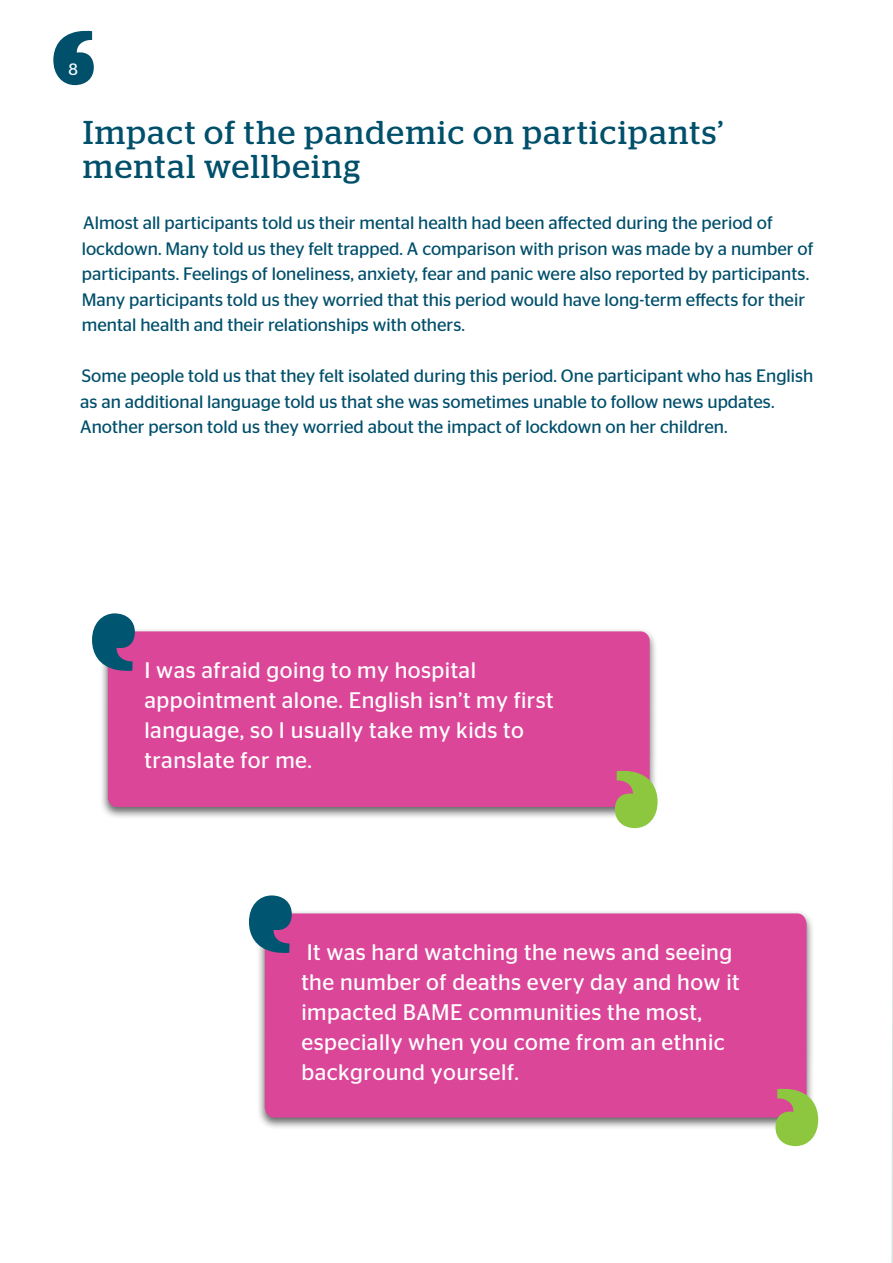
<style>
.page{position:relative;width:893px;height:1263px;background:#fff}
.page>*{position:absolute;margin:0;border:0;box-sizing:border-box;transform-origin:0 0}
.t1{font:33px/34.5px "Stag";letter-spacing:.05em;color:#004f6b}
.t2{font:22.5px/30px "Stag Sans";letter-spacing:.02em;color:#fff}
.t3{font:18px/25.5px "Stag Sans";color:#004f6b}
.t4{font:16.5px "Stag Sans";color:#fafdff}
</style>
<div class="page">
<svg style="left:891px;top:779px;width:2px;height:484px"></svg>
<svg style="left:53px;top:31px;width:41px;height:54px"></svg>
<div style="left:99px;top:628px;width:559px;height:191px;background:#000;opacity:.61"></div>
<div style="left:108px;top:631px;width:542px;height:176px;background:#db4699;border-radius:9px"></div>
<svg style="left:92px;top:613px;width:43px;height:58px"></svg>
<svg style="left:615px;top:771px;width:43px;height:57px"></svg>
<div style="left:256px;top:910px;width:559px;height:220px;background:#000;opacity:.61"></div>
<div style="left:265px;top:913px;width:542px;height:204px;background:#db4699"></div>
<svg style="left:249px;top:895px;width:43px;height:58px;background:#426d8b"></svg>
<svg style="left:775px;top:1088px;width:43px;height:58px;background:#a6bc65"></svg>
<p class="t4" style="left:69px;top:59px;width:11px">8</p>
<h1 class="t1" style="left:83px;top:115px;width:641px">Impact of the pandemic on participants’ mental wellbeing</h1>
<p class="t3" style="left:82px;top:210px;width:733px">Almost all participants told us their mental health had been affected during the period of lockdown. Many told us they felt trapped. A comparison with prison was made by a number of participants. Feelings of loneliness, anxiety, fear and panic were also reported by participants.<br>Many participants told us they worried that this period would have long-term effects for their mental health and their relationships with others.</p>
<p class="t3" style="left:80px;top:363px;width:735px">Some people told us that they felt isolated during this period. One participant who has English as an additional language told us that she was sometimes unable to follow news updates.<br>Another person told us they worried about the impact of lockdown on her children.</p>
<p class="t2" style="left:144px;top:655px;width:411px">I was afraid going to my hospital appointment alone. English isn’t my first language, so I usually take my kids to translate for me.</p>
<p class="t2" style="left:301px;top:937px;width:440px">It was hard watching the news and seeing the number of deaths every day and how it impacted BAME communities the most, especially when you come from an ethnic background yourself.</p>
</div>
